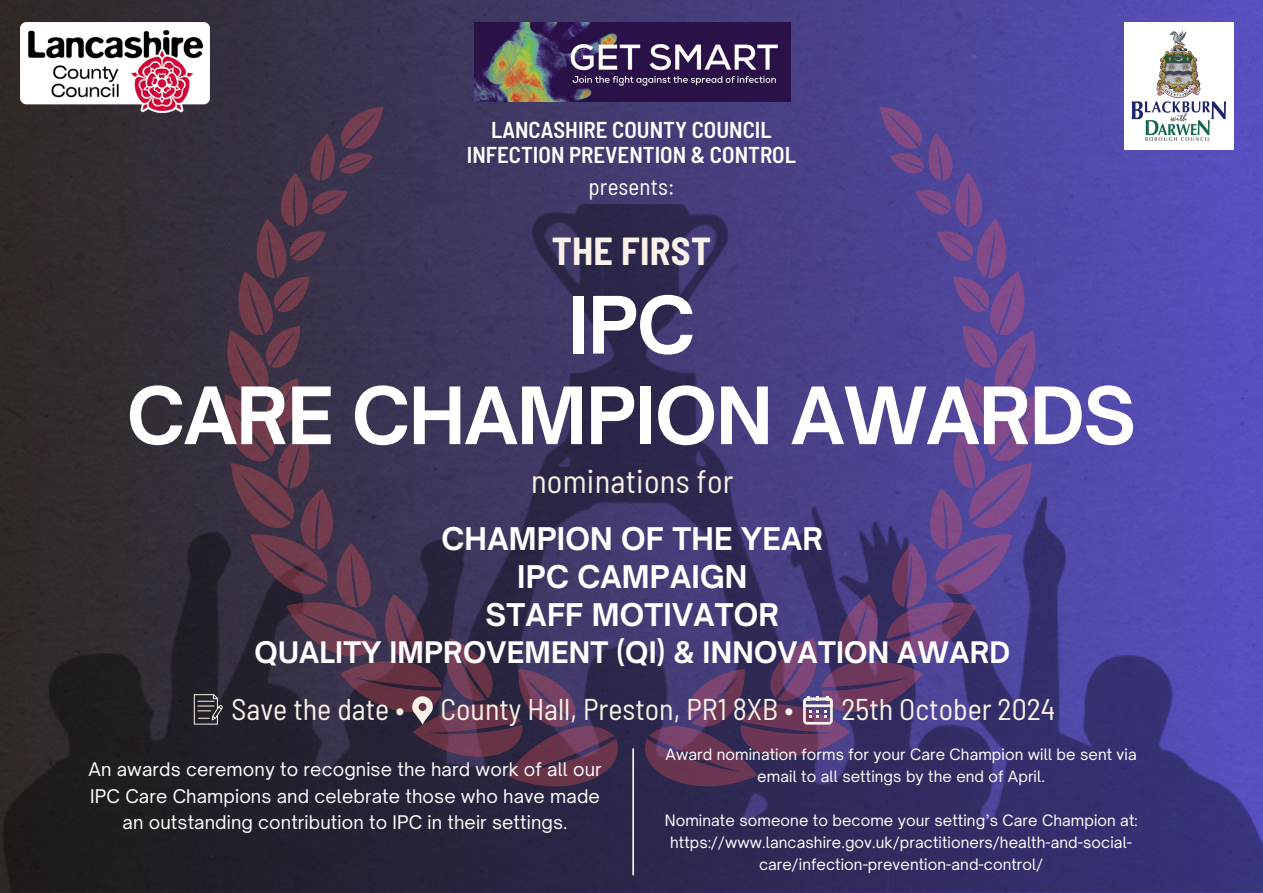
<style>
.page{position:relative;width:1263px;height:893px;background:#fff}
.page>*{position:absolute;margin:0;border:0;box-sizing:border-box;transform-origin:0 0}
.t1{font:700 75.53px "Open Sauce One";letter-spacing:-.015em;color:#fff}
.t2{font:700 semi-condensed 38.17px "Barlow";letter-spacing:.005em;color:#faf2e9}
.t3{font:semi-condensed 32.47px "Barlow";letter-spacing:.005em;color:#faf2e9}
.t4{font:semi-condensed 30px "Barlow";color:#faf2e9}
.t5{font:700 29.92px/38.2px "Open Sauce One";letter-spacing:.005em;color:#fff;text-align:center}
.t6{font:700 28.42px "Open Sauce One";letter-spacing:.005em;color:#fff}
.t7{font:600 semi-condensed 22.95px "Barlow";color:#fff}
.t8{font:semi-condensed 22.95px "Barlow";letter-spacing:.005em;color:#fff}
.t9{font:18px/26.4px "Open Sauce One";letter-spacing:.005em;color:#fff;text-align:center}
.t10{font:15px/21.9px "Open Sauce One";letter-spacing:.005em;color:#fff;text-align:center}
</style>
<div class="page">
<img style="left:0;top:0;width:1263px;height:205px">
<img style="left:0;top:205px;width:1263px;height:688px">
<svg style="left:224px;top:107px;width:394px;height:679px;background:#403250"></svg>
<svg style="left:645px;top:107px;width:393px;height:679px;background:#4b3d7e"></svg>
<img style="left:20px;top:22px;width:189px;height:90px">
<img style="left:1124px;top:22px;width:109px;height:128px">
<img style="left:474px;top:22px;width:317px;height:80px">
<hr style="left:632px;top:749px;width:2px;height:125px;background:#faf2e9">
<svg style="left:412px;top:696px;width:21px;height:28px"></svg>
<svg style="left:803px;top:696px;width:30px;height:28px"></svg>
<svg style="left:194px;top:694px;width:29px;height:30px"></svg>
<p class="t7" style="left:491px;top:115px;width:282px">LANCASHIRE COUNTY COUNCIL</p>
<h5 class="t7" style="left:467px;top:140px;width:331px">INFECTION PREVENTION &amp; CONTROL</h5>
<p class="t8" style="left:588px;top:172px;width:87px">presents:</p>
<p class="t2" style="left:552px;top:227px;width:161px">THE FIRST</p>
<p class="t1" style="left:568px;top:278px;width:129px">IPC</p>
<p class="t1" style="left:127px;top:368px;width:1011px">CARE CHAMPION AWARDS</p>
<p class="t3" style="left:531px;top:461px;width:204px">nominations for</p>
<p class="t5" style="left:441px;top:519px;width:383px">CHAMPION OF THE YEAR<br>IPC CAMPAIGN<br>STAFF MOTIVATOR</p>
<h4 class="t6" style="left:255px;top:634px;width:757px">QUALITY IMPROVEMENT (QI) &amp; INNOVATION AWARD</h4>
<p class="t4" style="left:232px;top:690px;width:563px">Save the date • County Hall, Preston, PR1 8XB •</p>
<p class="t4" style="left:841px;top:690px;width:215px">25th October 2024</p>
<h1 class="t9" style="left:88px;top:756px;width:515px">An awards ceremony to recognise the hard work of all our<br>IPC Care Champions and celebrate those who have made an outstanding contribution to IPC in their settings.</h1>
<p class="t10" style="left:666px;top:743px;width:472px">Award nomination forms for your Care Champion will be sent via email to all settings by the end of April.</p>
<p class="t10" style="left:665px;top:809px;width:474px">Nominate someone to become your setting’s Care Champion at:</p>
<p class="t10" style="left:670px;top:831px;width:463px">https://www.lancashire.gov.uk/practitioners/health-and-social&shy;care/infection-prevention-and-control/</p>
</div>
